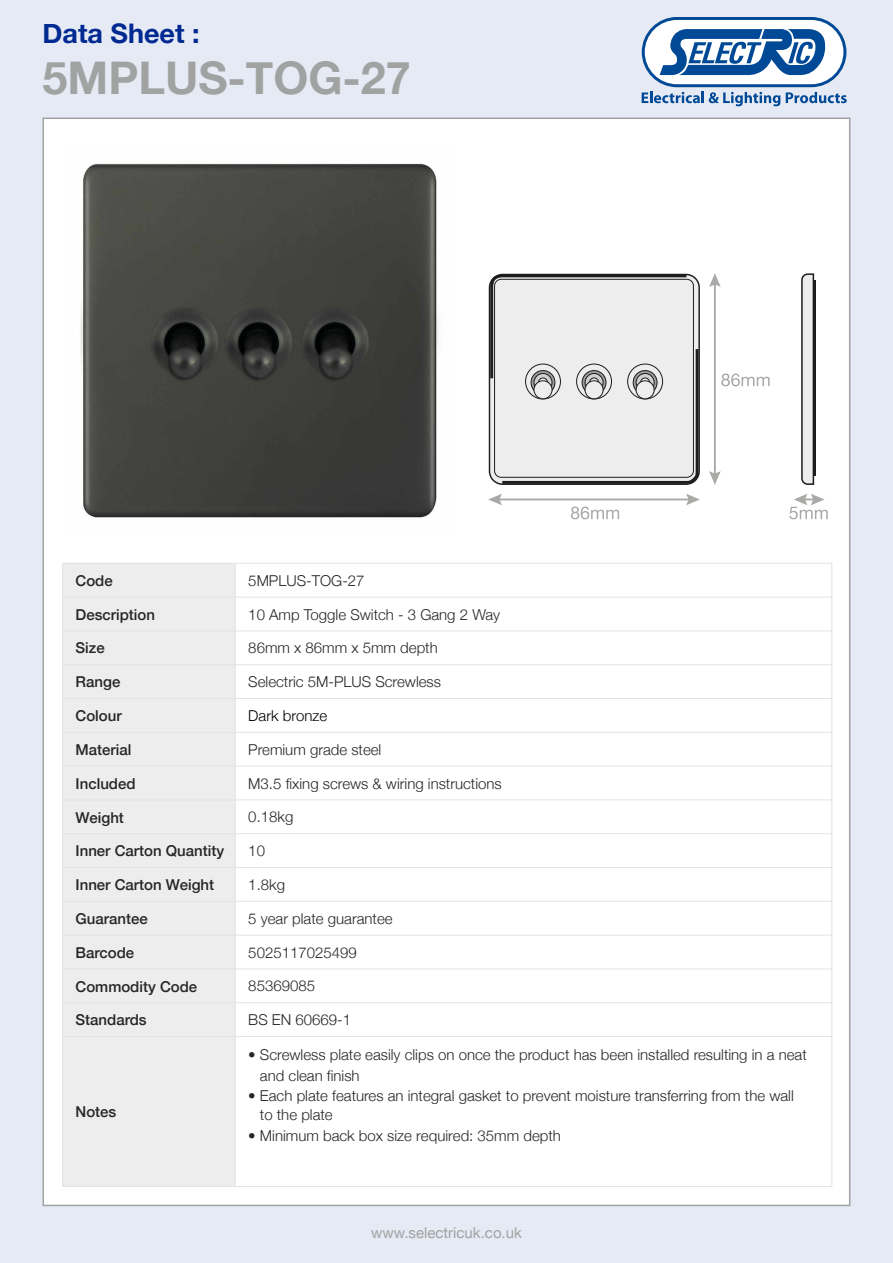
<style>
.page{position:relative;width:893px;height:1263px;background:#e5eaf4}
.page>*{position:absolute;margin:0;border:0;box-sizing:border-box;transform-origin:0 0}
.t1{font:700 45px "Helvetica Neue";color:#a1a3a2}
.t2{font:700 27px "Helvetica Neue";color:#002a92}
.t3{font:300 15px/21px "Helvetica Neue";color:#272627}
.t4{font:500 15px "Helvetica Neue";color:#272627}
.t5{font:15px "Helvetica Neue";color:#a1a3a2}
.t6{font:300 15px "Helvetica Neue";color:#000}
</style>
<div class="page">
<div style="left:44px;top:119px;width:805px;height:1086px;background:#fff"></div>
<svg style="left:642px;top:17px;width:205px;height:89px"></svg>
<svg style="left:709px;top:273px;width:61px;height:212px"></svg>
<svg style="left:488px;top:494px;width:212px;height:25px"></svg>
<svg style="left:789px;top:494px;width:39px;height:25px"></svg>
<svg style="left:801px;top:273px;width:14px;height:212px;background:#cacac9"></svg>
<hr style="left:813px;top:281px;width:3px;height:195px;background:#1d1d1b">
<svg style="left:489px;top:273px;width:211px;height:212px;background:#dbdbdb"></svg>
<svg style="left:577px;top:364px;width:34px;height:35px"></svg>
<div style="left:576px;top:364px;width:36px;height:35px;border:1px solid #1d1d1b;border-radius:50%"></div>
<svg style="left:582px;top:371px;width:24px;height:23px"></svg>
<div style="left:582px;top:370px;width:24px;height:25px;border:1px solid #1d1d1b;border-radius:50%"></div>
<svg style="left:585px;top:373px;width:18px;height:18px"></svg>
<div style="left:585px;top:373px;width:18px;height:19px;border:1px solid #1d1d1b;border-radius:50%"></div>
<div style="left:589px;top:378px;width:10px;height:9px;border:1px solid #1d1d1b;border-radius:50%"></div>
<div style="left:585px;top:381px;width:18px;height:18px;background:#ededed;border-radius:50%"></div>
<div style="left:585px;top:380px;width:18px;height:19px;border:1px solid #1d1d1b;border-radius:50%"></div>
<svg style="left:628px;top:364px;width:35px;height:35px"></svg>
<div style="left:627px;top:364px;width:36px;height:35px;border:1px solid #1d1d1b;border-radius:50%"></div>
<svg style="left:633px;top:371px;width:24px;height:23px"></svg>
<div style="left:633px;top:370px;width:24px;height:25px;border:1px solid #1d1d1b;border-radius:50%"></div>
<svg style="left:636px;top:373px;width:18px;height:18px"></svg>
<div style="left:636px;top:373px;width:18px;height:19px;border:1px solid #1d1d1b;border-radius:50%"></div>
<div style="left:640px;top:378px;width:10px;height:9px;border:1px solid #1d1d1b;border-radius:50%"></div>
<div style="left:636px;top:381px;width:18px;height:18px;background:#ededed;border-radius:50%"></div>
<div style="left:636px;top:380px;width:18px;height:19px;border:1px solid #1d1d1b;border-radius:50%"></div>
<svg style="left:526px;top:364px;width:34px;height:35px"></svg>
<div style="left:525px;top:364px;width:36px;height:35px;border:1px solid #1d1d1b;border-radius:50%"></div>
<svg style="left:531px;top:371px;width:24px;height:23px"></svg>
<div style="left:531px;top:370px;width:24px;height:25px;border:1px solid #1d1d1b;border-radius:50%"></div>
<svg style="left:534px;top:373px;width:18px;height:18px"></svg>
<div style="left:534px;top:373px;width:18px;height:19px;border:1px solid #1d1d1b;border-radius:50%"></div>
<div style="left:538px;top:378px;width:10px;height:9px;border:1px solid #1d1d1b;border-radius:50%"></div>
<div style="left:534px;top:381px;width:18px;height:18px;background:#ededed;border-radius:50%"></div>
<div style="left:534px;top:380px;width:18px;height:19px;border:1px solid #1d1d1b;border-radius:50%"></div>
<div style="left:62px;top:563px;width:173px;height:34px;background:#ecedec"></div>
<div style="left:62px;top:597px;width:173px;height:34px;background:#ecedec"></div>
<div style="left:62px;top:631px;width:173px;height:34px;background:#ecedec"></div>
<div style="left:62px;top:665px;width:173px;height:33px;background:#ecedec"></div>
<div style="left:62px;top:698px;width:173px;height:34px;background:#ecedec"></div>
<div style="left:62px;top:732px;width:173px;height:34px;background:#ecedec"></div>
<div style="left:62px;top:766px;width:173px;height:34px;background:#ecedec"></div>
<div style="left:62px;top:800px;width:173px;height:34px;background:#ecedec"></div>
<div style="left:62px;top:834px;width:173px;height:33px;background:#ecedec"></div>
<div style="left:62px;top:867px;width:173px;height:34px;background:#ecedec"></div>
<div style="left:62px;top:901px;width:173px;height:34px;background:#ecedec"></div>
<div style="left:62px;top:935px;width:173px;height:34px;background:#ecedec"></div>
<div style="left:62px;top:969px;width:173px;height:34px;background:#ecedec"></div>
<div style="left:62px;top:1003px;width:173px;height:33px;background:#ecedec"></div>
<div style="left:62px;top:1036px;width:173px;height:151px;background:#ecedec"></div>
<hr style="left:62px;top:563px;width:1px;height:624px;background:#e3e3e3">
<hr style="left:235px;top:563px;width:1px;height:624px;background:#e3e3e3">
<hr style="left:832px;top:563px;width:1px;height:624px;background:#e3e3e3">
<hr style="left:62px;top:563px;width:770px;height:1px;background:#e3e3e3">
<hr style="left:62px;top:597px;width:770px;height:1px;background:#e3e3e3">
<hr style="left:62px;top:631px;width:770px;height:1px;background:#e3e3e3">
<hr style="left:62px;top:664px;width:770px;height:1px;background:#e3e3e3">
<hr style="left:62px;top:698px;width:770px;height:1px;background:#e3e3e3">
<hr style="left:62px;top:732px;width:770px;height:1px;background:#e3e3e3">
<hr style="left:62px;top:766px;width:770px;height:1px;background:#e3e3e3">
<hr style="left:62px;top:800px;width:770px;height:1px;background:#e3e3e3">
<hr style="left:62px;top:833px;width:770px;height:1px;background:#e3e3e3">
<hr style="left:62px;top:867px;width:770px;height:1px;background:#e3e3e3">
<hr style="left:62px;top:901px;width:770px;height:1px;background:#e3e3e3">
<hr style="left:62px;top:935px;width:770px;height:1px;background:#e3e3e3">
<hr style="left:62px;top:969px;width:770px;height:1px;background:#e3e3e3">
<hr style="left:62px;top:1002px;width:770px;height:1px;background:#e3e3e3">
<hr style="left:62px;top:1036px;width:770px;height:1px;background:#e3e3e3">
<hr style="left:62px;top:1186px;width:770px;height:1px;background:#e3e3e3">
<img style="left:80px;top:163px;width:358px;height:355px">
<h2 class="t2" style="left:43px;top:13px;width:159px">Data Sheet :</h2>
<h1 class="t1" style="left:43px;top:43px;width:370px">5MPLUS-TOG-27</h1>
<p class="t4" style="left:76px;top:568px;width:39px">Code</p>
<p class="t3" style="left:248px;top:569px;width:118px">5MPLUS-TOG-27</p>
<p class="t4" style="left:76px;top:602px;width:81px">Description</p>
<p class="t3" style="left:248px;top:603px;width:253px">10 Amp Toggle Switch - 3 Gang 2 Way</p>
<p class="t4" style="left:76px;top:636px;width:31px">Size</p>
<p class="t3" style="left:248px;top:636px;width:191px">86mm x 86mm x 5mm depth</p>
<p class="t4" style="left:76px;top:670px;width:46px">Range</p>
<p class="t3" style="left:248px;top:670px;width:194px">Selectric 5M-PLUS Screwless</p>
<p class="t4" style="left:76px;top:704px;width:48px">Colour</p>
<p class="t6" style="left:248px;top:704px;width:80px">Dark bronze</p>
<p class="t4" style="left:76px;top:737px;width:57px">Material</p>
<p class="t3" style="left:248px;top:738px;width:135px">Premium grade steel</p>
<p class="t4" style="left:76px;top:771px;width:62px">Included</p>
<p class="t3" style="left:248px;top:772px;width:255px">M3.5 fixing screws &amp; wiring instructions</p>
<p class="t4" style="left:76px;top:805px;width:50px">Weight</p>
<p class="t3" style="left:248px;top:805px;width:47px">0.18kg</p>
<p class="t4" style="left:76px;top:839px;width:150px">Inner Carton Quantity</p>
<p class="t3" style="left:248px;top:839px;width:18px">10</p>
<p class="t4" style="left:76px;top:873px;width:140px">Inner Carton Weight</p>
<p class="t3" style="left:248px;top:873px;width:38px">1.8kg</p>
<p class="t4" style="left:76px;top:906px;width:74px">Guarantee</p>
<p class="t3" style="left:248px;top:907px;width:146px">5 year plate guarantee</p>
<p class="t4" style="left:76px;top:940px;width:60px">Barcode</p>
<p class="t3" style="left:248px;top:941px;width:110px">5025117025499</p>
<p class="t4" style="left:76px;top:974px;width:123px">Commodity Code</p>
<p class="t3" style="left:248px;top:974px;width:68px">85369085</p>
<p class="t4" style="left:76px;top:1008px;width:73px">Standards</p>
<p class="t3" style="left:248px;top:1008px;width:104px">BS EN 60669-1</p>
<p class="t4" style="left:76px;top:1100px;width:42px">Notes</p>
<p class="t3" style="left:260px;top:1043px;width:548px;text-indent:-12px">• Screwless plate easily clips on once the product has been installed resulting in a neat and clean finish</p>
<p class="t3" style="left:260px;top:1084px;width:535px;line-height:19.5px;text-indent:-12px">• Each plate features an integral gasket to prevent moisture transferring from the wall to the plate</p>
<p class="t3" style="left:248px;top:1124px;width:314px">• Minimum back box size required: 35mm depth</p>
<p class="t5" style="left:371px;top:1222px;width:152px">www.selectricuk.co.uk</p>
</div>
